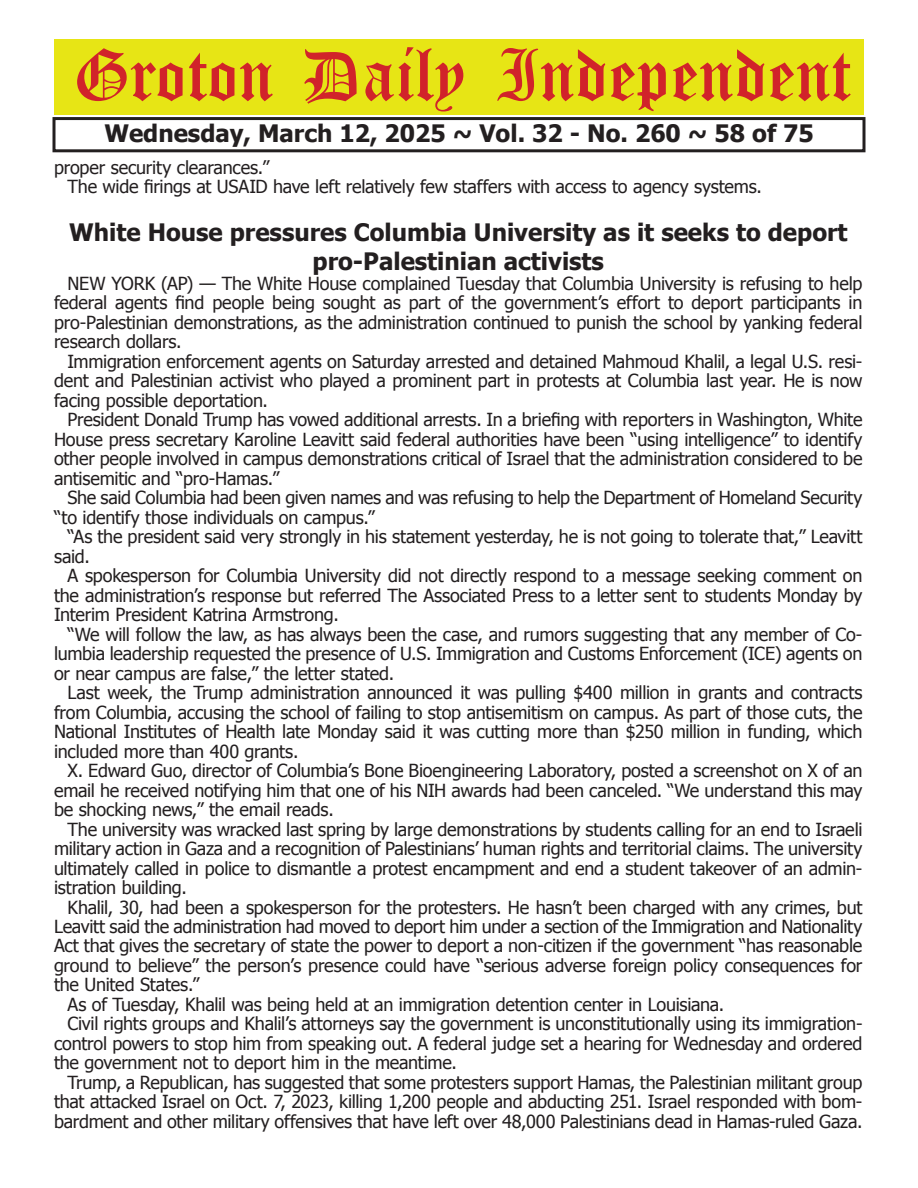
<style>
.page{position:relative;width:918px;height:1188px;background:#fff}
.page>*{position:absolute;margin:0;border:0;box-sizing:border-box;transform-origin:0 0}
.t1{font:54px "Old English Five";color:#d1232a}
.t2{font:700 24px/28.8px "Tahoma";color:#231f20;text-align:center}
.t3{font:18px/19.5px "Tahoma";letter-spacing:-.015em;color:#231f20;text-align:justify}
</style>
<div class="page">
<div style="left:52px;top:117px;width:814px;height:35px;border:3px solid #231f20"></div>
<div style="left:54px;top:40px;width:810px;height:75px;background:#e7e515"></div>
<h1 class="t1" style="left:73px;top:50px;width:779px">Groton Daily Independent</h1>
<h2 class="t2" style="left:104px;top:117px;width:711px">Wednesday, March 12, 2025 ~ Vol. 32 - No. 260 ~ 58 of 75</h2>
<p class="t3" style="left:68px;top:156px;width:696px;text-indent:-14px">proper security clearances.”<br>The wide firings at USAID have left relatively few staffers with access to agency systems.</p>
<h2 class="t2" style="left:69px;top:217px;width:780px">White House pressures Columbia University as it seeks to deport pro-Palestinian activists</h2>
<p class="t3" style="left:54px;top:273px;width:810px;text-indent:14px">NEW YORK (AP) — The White House complained Tuesday that Columbia University is refusing to help federal agents find people being sought as part of the government’s effort to deport participants in pro-Palestinian demonstrations, as the administration continued to punish the school by yanking federal research dollars.</p>
<p class="t3" style="left:54px;top:351px;width:810px;text-indent:14px">Immigration enforcement agents on Saturday arrested and detained Mahmoud Khalil, a legal U.S. resi&shy;dent and Palestinian activist who played a prominent part in protests at Columbia last year. He is now facing possible deportation.</p>
<p class="t3" style="left:54px;top:409px;width:810px;text-indent:14px">President Donald Trump has vowed additional arrests. In a briefing with reporters in Washington, White House press secretary Karoline Leavitt said federal authorities have been “using intelligence” to identify other people involved in campus demonstrations critical of Israel that the administration considered to be antisemitic and “pro-Hamas.”</p>
<p class="t3" style="left:54px;top:487px;width:810px;text-indent:14px">She said Columbia had been given names and was refusing to help the Department of Homeland Security “to identify those individuals on campus.”</p>
<p class="t3" style="left:54px;top:526px;width:810px;text-indent:14px">“As the president said very strongly in his statement yesterday, he is not going to tolerate that,” Leavitt said.</p>
<p class="t3" style="left:54px;top:565px;width:810px;text-indent:14px">A spokesperson for Columbia University did not directly respond to a message seeking comment on the administration’s response but referred The Associated Press to a letter sent to students Monday by Interim President Katrina Armstrong.</p>
<p class="t3" style="left:54px;top:623px;width:810px;text-indent:14px">“We will follow the law, as has always been the case, and rumors suggesting that any member of Co&shy;lumbia leadership requested the presence of U.S. Immigration and Customs Enforcement (ICE) agents on or near campus are false,” the letter stated.</p>
<p class="t3" style="left:54px;top:682px;width:810px;text-indent:14px">Last week, the Trump administration announced it was pulling $400 million in grants and contracts from Columbia, accusing the school of failing to stop antisemitism on campus. As part of those cuts, the National Institutes of Health late Monday said it was cutting more than $250 million in funding, which included more than 400 grants.</p>
<p class="t3" style="left:54px;top:760px;width:810px;text-indent:14px">X. Edward Guo, director of Columbia’s Bone Bioengineering Laboratory, posted a screenshot on X of an email he received notifying him that one of his NIH awards had been canceled. “We understand this may be shocking news,” the email reads.</p>
<p class="t3" style="left:54px;top:818px;width:810px;text-indent:14px">The university was wracked last spring by large demonstrations by students calling for an end to Israeli military action in Gaza and a recognition of Palestinians’ human rights and territorial claims. The university ultimately called in police to dismantle a protest encampment and end a student takeover of an admin&shy;istration building.</p>
<p class="t3" style="left:68px;top:896px;width:797px">Khalil, 30, had been a spokesperson for the protesters. He hasn’t been charged with any crimes, but</p>
<p class="t3" style="left:54px;top:916px;width:810px">Leavitt said the administration had moved to deport him under a section of the Immigration and Nationality</p>
<p class="t3" style="left:54px;top:935px;width:810px">Act that gives the secretary of state the power to deport a non-citizen if the government “has reasonable</p>
<p class="t3" style="left:54px;top:955px;width:810px">ground to believe” the person’s presence could have “serious adverse foreign policy consequences for</p>
<p class="t3" style="left:54px;top:974px;width:147px">the United States.”</p>
<p class="t3" style="left:68px;top:994px;width:658px">As of Tuesday, Khalil was being held at an immigration detention center in Louisiana.</p>
<p class="t3" style="left:68px;top:1013px;width:797px">Civil rights groups and Khalil’s attorneys say the government is unconstitutionally using its immigration-</p>
<p class="t3" style="left:54px;top:1033px;width:810px">control powers to stop him from speaking out. A federal judge set a hearing for Wednesday and ordered</p>
<p class="t3" style="left:54px;top:1052px;width:405px">the government not to deport him in the meantime.</p>
<p class="t3" style="left:68px;top:1072px;width:797px">Trump, a Republican, has suggested that some protesters support Hamas, the Palestinian militant group</p>
<p class="t3" style="left:54px;top:1091px;width:810px">that attacked Israel on Oct. 7, 2023, killing 1,200 people and abducting 251. Israel responded with bom-</p>
<p class="t3" style="left:54px;top:1111px;width:810px">bardment and other military offensives that have left over 48,000 Palestinians dead in Hamas-ruled Gaza.</p>
</div>
